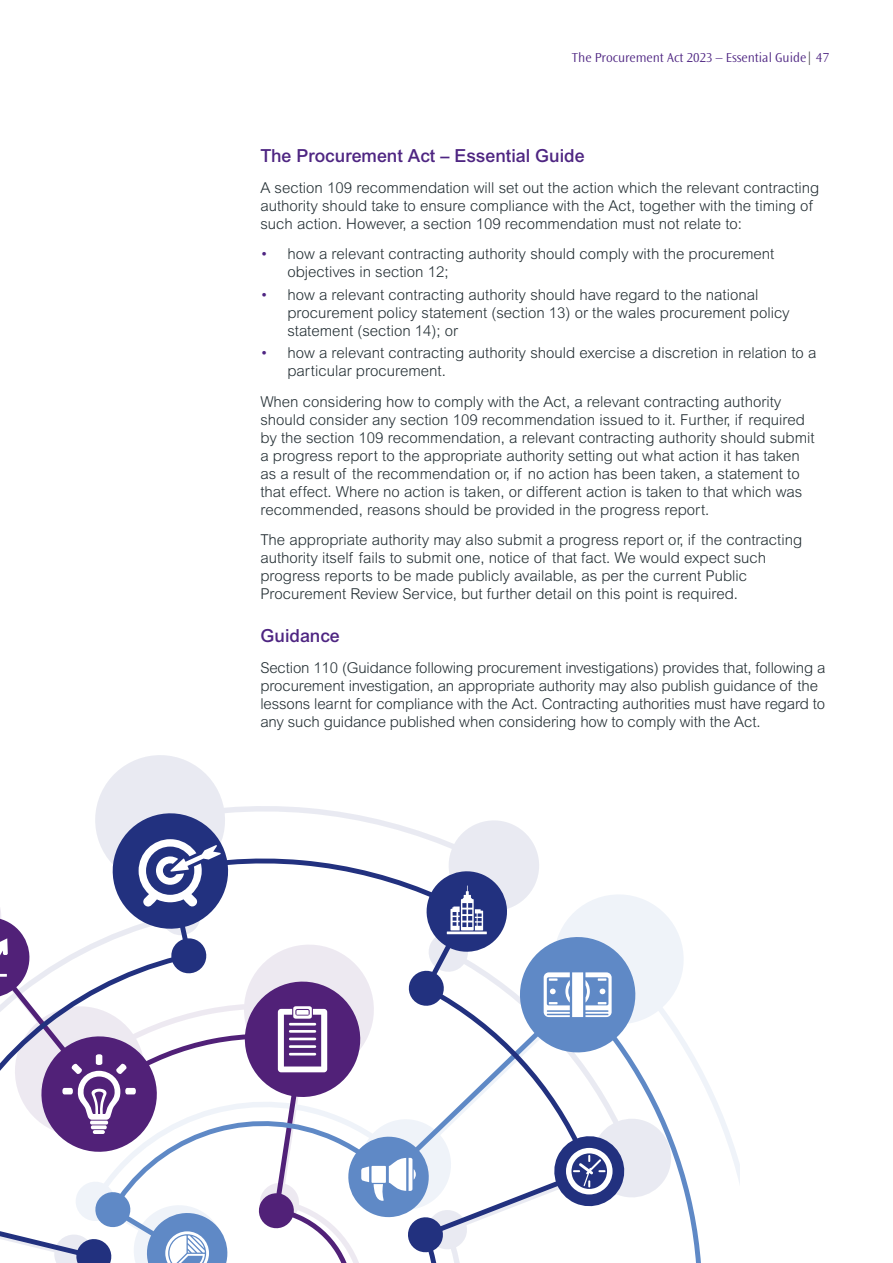
<style>
.page{position:relative;width:893px;height:1263px;background:#fff}
.page>*{position:absolute;margin:0;border:0;box-sizing:border-box;transform-origin:0 0}
.Sub_Heading{font:500 18px "Arial MT Std";color:#4e2582}
.Body{font:300 15px/18px "Arial MT Std";color:#242f34}
.t1{font:300 13.5px "Ocean Sans Std";color:#4e2582}
.s1{color:#3e3e3f}
.s2{color:#4e2582}
</style>
<div class="page">
<svg style="left:0;top:755px;width:740px;height:508px"></svg>
<p class="t1" style="left:572px;top:50px;width:259px">The Procurement Act 2023 – Essential Guide<span class="s1">|</span> 47</p>
<p class="Sub_Heading" style="left:260px;top:145px;width:326px">The Procurement Act – Essential Guide</p>
<p class="Body" style="left:260px;top:178px;width:560px">A section 109 recommendation will set out the action which the relevant contracting authority should take to ensure compliance with the Act, together with the timing of such action. However, a section 109 recommendation must not relate to:</p>
<p class="Body" style="left:287px;top:245px;width:488px;text-indent:-27px"><span class="s2">•</span> how a relevant contracting authority should comply with the procurement objectives in section 12;</p>
<p class="Body" style="left:287px;top:285px;width:504px;text-indent:-27px"><span class="s2">•</span> how a relevant contracting authority should have regard to the national procurement policy statement (section 13) or the wales procurement policy statement (section 14); or</p>
<p class="Body" style="left:287px;top:344px;width:530px;text-indent:-27px"><span class="s2">•</span> how a relevant contracting authority should exercise a discretion in relation to a particular procurement.</p>
<p class="Body" style="left:260px;top:392px;width:556px">When considering how to comply with the Act, a relevant contracting authority should consider any section 109 recommendation issued to it. Further, if required by the section 109 recommendation, a relevant contracting authority should submit a progress report to the appropriate authority setting out what action it has taken as a result of the recommendation or, if no action has been taken, a statement to that effect. Where no action is taken, or different action is taken to that which was recommended, reasons should be provided in the progress report.</p>
<p class="Body" style="left:260px;top:531px;width:543px">The appropriate authority may also submit a progress report or, if the contracting authority itself fails to submit one, notice of that fact. We would expect such progress reports to be made publicly available, as per the current Public Procurement Review Service, but further detail on this point is required.</p>
<p class="Sub_Heading" style="left:260px;top:625px;width:81px">Guidance</p>
<p class="Body" style="left:260px;top:658px;width:567px">Section 110 (Guidance following procurement investigations) provides that, following a procurement investigation, an appropriate authority may also publish guidance of the lessons learnt for compliance with the Act. Contracting authorities must have regard to any such guidance published when considering how to comply with the Act.</p>
</div>
